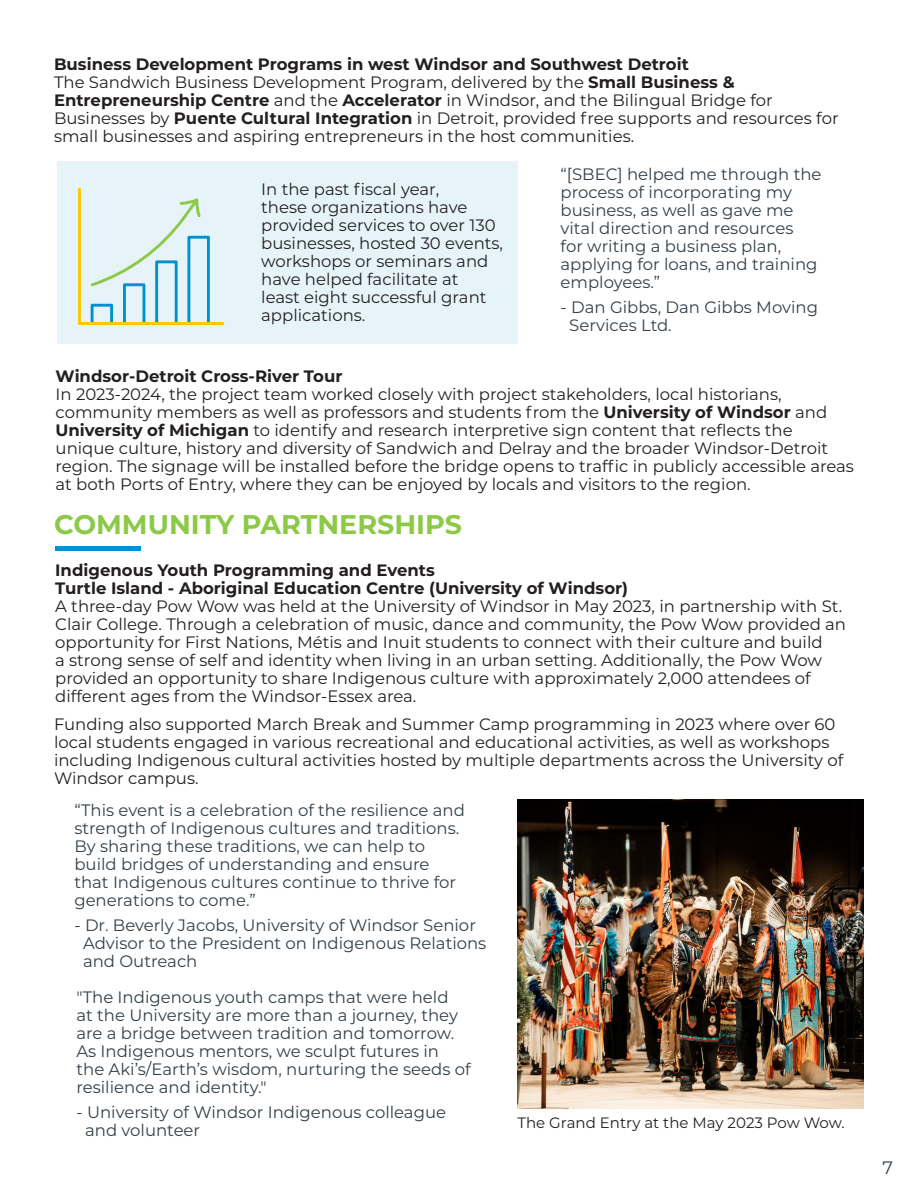
<style>
.page{position:relative;width:918px;height:1188px;background:#fff}
.page>*{position:absolute;margin:0;border:0;box-sizing:border-box;transform-origin:0 0}
.Normal_Paragraph{font:700 27px "Montserrat";color:#8cc947}
.t1{font:18px "Montserrat";color:#333f48}
.Normal_Paragraph-2{font:16.5px/18px "Montserrat";color:#231f20}
.Normal_Paragraph-3{font:16.5px/18px "Montserrat";color:#333f48}
.Quote_Blue{font:16.5px/18px "Montserrat";color:#333f48}
.Normal_Paragraph-4{font:700 16.5px "Montserrat";color:#231f20}
.Normal_Paragraph-5{font:15px "Montserrat";color:#231f20}
.s1{font-weight:700}
</style>
<div class="page">
<div style="left:57px;top:161px;width:460px;height:183px;background:#e6f4fa"></div>
<hr style="left:56px;top:546px;width:85px;height:4px;background:#0091ce">
<div style="left:123px;top:283px;width:22px;height:42px;border:3px solid #0091ce"></div>
<div style="left:91px;top:304px;width:22px;height:21px;border:3px solid #0091ce"></div>
<div style="left:155px;top:260px;width:23px;height:65px;border:3px solid #0091ce"></div>
<div style="left:187px;top:236px;width:23px;height:89px;border:3px solid #0091ce"></div>
<svg style="left:90px;top:198px;width:113px;height:90px"></svg>
<hr style="left:78px;top:189px;width:3px;height:134px;background:#ffc700">
<hr style="left:80px;top:322px;width:143px;height:3px;background:#ffc700">
<img style="left:517px;top:799px;width:347px;height:309px">
<p class="Normal_Paragraph-4" style="left:54px;top:52px;width:636px">Business Development Programs in west Windsor and Southwest Detroit</p>
<p class="Normal_Paragraph-2" style="left:54px;top:73px;width:786px">The Sandwich Business Development Program, delivered by the <span class="s1">Small Business &amp; Entrepreneurship Centre</span> and the <span class="s1">Accelerator</span> in Windsor, and the Bilingual Bridge for Businesses by <span class="s1">Puente Cultural Integration</span> in Detroit, provided free supports and resources for small businesses and aspiring entrepreneurs in the host communities.</p>
<p class="Normal_Paragraph-2" style="left:261px;top:179px;width:243px">In the past fiscal year,<br>these organizations have provided services to over 130 businesses, hosted 30 events, workshops or seminars and have helped facilitate at<br>least eight successful grant applications.</p>
<p class="Quote_Blue" style="left:561px;top:164px;width:263px">“[SBEC] helped me through the process of incorporating my business, as well as gave me vital direction and resources<br>for writing a business plan, applying for loans, and training employees.”</p>
<p class="Quote_Blue" style="left:569px;top:297px;width:250px;text-indent:-9px">- Dan Gibbs, Dan Gibbs Moving<br>Services Ltd.</p>
<p class="Normal_Paragraph-4" style="left:56px;top:364px;width:288px">Windsor-Detroit Cross-River Tour</p>
<p class="Normal_Paragraph-2" style="left:56px;top:385px;width:800px">In 2023-2024, the project team worked closely with project stakeholders, local historians, community members as well as professors and students from the <span class="s1">University of Windsor</span> and <span class="s1">University of Michigan</span> to identify and research interpretive sign content that reflects the unique culture, history and diversity of Sandwich and Delray and the broader Windsor-Detroit region. The signage will be installed before the bridge opens to traffic in publicly accessible areas at both Ports of Entry, where they can be enjoyed by locals and visitors to the region.</p>
<p class="Normal_Paragraph" style="left:54px;top:505px;width:410px">COMMUNITY PARTNERSHIPS</p>
<p class="Normal_Paragraph-4" style="left:55px;top:558px;width:381px">Indigenous Youth Programming and Events</p>
<p class="Normal_Paragraph-4" style="left:55px;top:576px;width:574px">Turtle Island - Aboriginal Education Centre (University of Windsor)</p>
<p class="Normal_Paragraph-2" style="left:55px;top:596px;width:792px">A three-day Pow Wow was held at the University of Windsor in May 2023, in partnership with St.<br>Clair College. Through a celebration of music, dance and community, the Pow Wow provided an opportunity for First Nations, Métis and Inuit students to connect with their culture and build<br>a strong sense of self and identity when living in an urban setting. Additionally, the Pow Wow provided an opportunity to share Indigenous culture with approximately 2,000 attendees of different ages from the Windsor-Essex area.</p>
<p class="Normal_Paragraph-2" style="left:54px;top:714px;width:791px">Funding also supported March Break and Summer Camp programming in 2023 where over 60 local students engaged in various recreational and educational activities, as well as workshops including Indigenous cultural activities hosted by multiple departments across the University of Windsor campus.</p>
<p class="Normal_Paragraph-3" style="left:74px;top:801px;width:392px">“This event is a celebration of the resilience and strength of Indigenous cultures and traditions.<br>By sharing these traditions, we can help to build bridges of understanding and ensure that Indigenous cultures continue to thrive for generations to come.”</p>
<p class="Normal_Paragraph-3" style="left:83px;top:915px;width:405px;text-indent:-9px">- Dr. Beverly Jacobs, University of Windsor Senior<br>Advisor to the President on Indigenous Relations and Outreach</p>
<p class="Normal_Paragraph-3" style="left:76px;top:988px;width:396px">"The Indigenous youth camps that were held<br>at the University are more than a journey, they are a bridge between tradition and tomorrow.<br>As Indigenous mentors, we sculpt futures in the Aki’s/Earth’s wisdom, nurturing the seeds of resilience and identity."</p>
<p class="Normal_Paragraph-3" style="left:85px;top:1102px;width:363px;text-indent:-9px">- University of Windsor Indigenous colleague and volunteer</p>
<p class="Normal_Paragraph-5" style="left:517px;top:1113px;width:329px">The Grand Entry at the May 2023 Pow Wow.</p>
<p class="t1" style="left:883px;top:1155px;width:12px">7</p>
</div>
